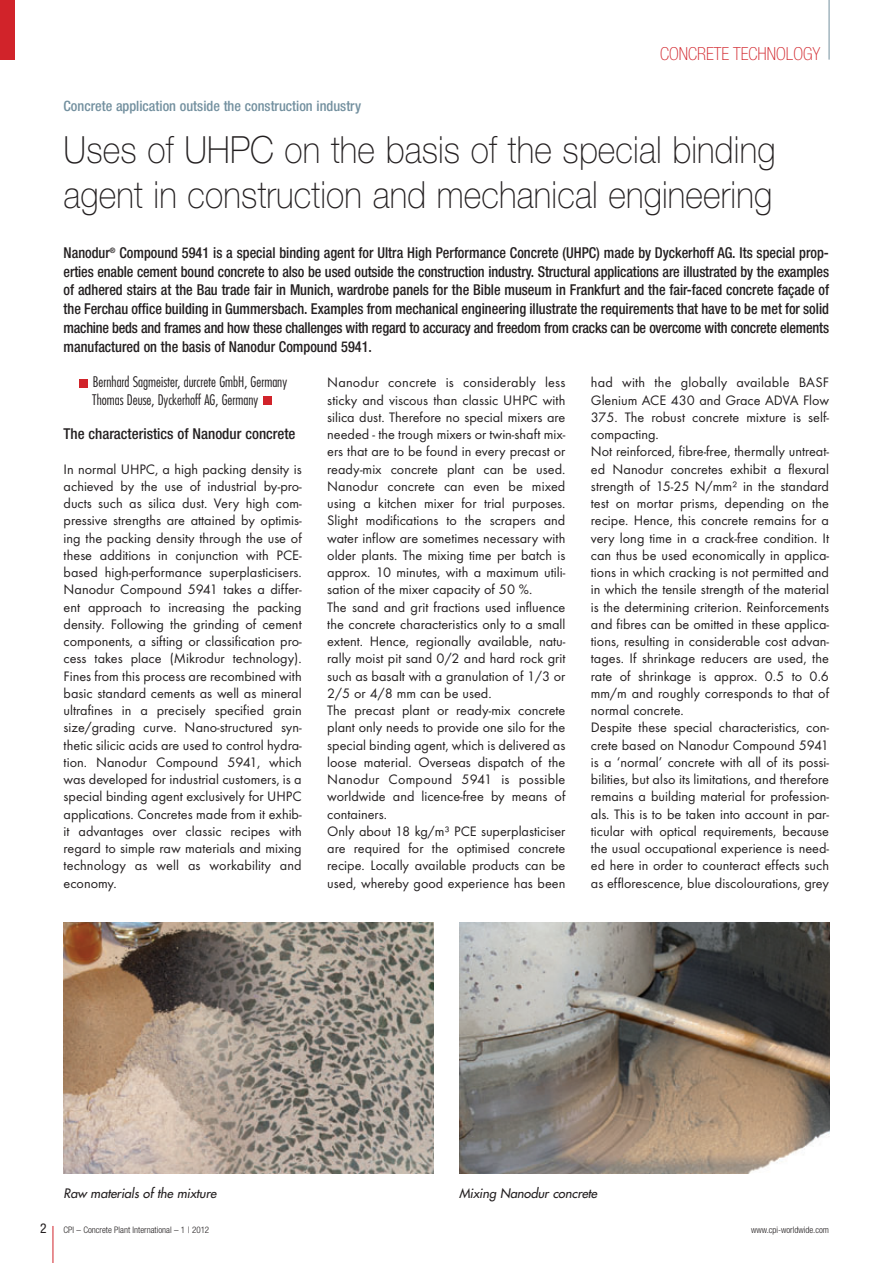
<style>
.page{position:relative;width:893px;height:1263px;background:#fff}
.page>*{position:absolute;margin:0;border:0;box-sizing:border-box;transform-origin:0 0}
.t1{font:100 37.5px/45px "Helvetica Neue";letter-spacing:.005em;color:#231f20;scale:.9 1}
.t2{font:100 condensed 18px "Helvetica Neue";color:#d1232a}
.t3{font:500 condensed 15px/18.8px "Helvetica Neue";color:#231f20;text-align:justify;scale:.95 1}
.t4{font:500 condensed 15px "Helvetica Neue";color:#231f20}
.t5{font:14.25px/17.2px "Futura T";color:#231f20}
.t6{font:300 condensed 14.25px/17.2px "Futura";color:#231f20}
.t7{font:500 condensed 14.25px "Helvetica Neue";color:#73909f}
.t8{font:condensed 13.5px "Helvetica Neue";color:#231f20}
.t9{font:italic 12.75px "Futura";color:#231f20}
.t10{font:300 condensed 9px "Helvetica Neue";color:#231f20}
</style>
<div class="page">
<img style="left:64px;top:922px;width:369px;height:251px">
<img style="left:459px;top:922px;width:370px;height:251px">
<hr style="left:53px;top:1226px;width:1px;height:37px;background:#d1232a">
<hr style="left:829px;top:0;width:1px;height:60px;background:#73909f">
<div style="left:0;top:0;width:15px;height:60px;background:#d1232a"></div>
<div style="left:263px;top:396px;width:8px;height:9px;background:#d1232a"></div>
<div style="left:80px;top:379px;width:8px;height:8px;background:#d1232a"></div>
<p class="t7" style="left:64px;top:101px;width:299px">Concrete application outside the construction industry</p>
<p class="t2" style="left:660px;top:47px;width:162px">CONCRETE TECHNOLOGY</p>
<h1 class="t1" style="left:64px;top:130px;width:792px">Uses of UHPC on the basis of the special binding agent in construction and mechanical engineering</h1>
<p class="t3" style="left:64px;top:245px;width:807px">Nanodur<sup>®</sup> Compound 5941 is a special binding agent for Ultra High Performance Concrete (UHPC) made by Dyckerhoff AG. Its special prop&shy;erties enable cement bound concrete to also be used outside the construction industry. Structural applications are illustrated by the examples of adhered stairs at the Bau trade fair in Munich, wardrobe panels for the Bible museum in Frankfurt and the fair-faced concrete façade of the Ferchau office building in Gummersbach. Examples from mechanical engineering illustrate the requirements that have to be met for solid machine beds and frames and how these challenges with regard to accuracy and freedom from cracks can be overcome with concrete elements manufactured on the basis of Nanodur Compound 5941.</p>
<p class="t6" style="left:92px;top:374px;width:196px">Bernhard Sagmeister, durcrete GmbH, Germany<br>Thomas Deuse, Dyckerhoff AG, Germany</p>
<p class="t4" style="left:64px;top:428px;width:233px">The characteristics of Nanodur concrete</p>
<p class="t5" style="left:64px;top:461px;width:240px;text-align:justify">In normal UHPC, a high packing density is achieved by the use of industrial by-pro - ducts such as silica dust. Very high com&shy;pressive strengths are attained by optimis&shy;ing the packing density through the use of these additions in conjunction with PCE&shy;based high-performance superplasticisers.<br>Nanodur Compound 5941 takes a differ&shy;ent approach to increasing the packing density. Following the grinding of cement com ponents, a sifting or classification pro - cess takes place (Mikrodur technology).<br>Fines from this process are recombined with basic standard cements as well as mineral ultrafines in a precisely specified grain size/ grading curve. Nano-structured syn&shy;thetic silicic acids are used to control hydra&shy;tion. Nanodur Compound 5941, which was developed for industrial customers, is a special binding agent exclusively for UHPC applications. Concretes made from it exhib&shy;it advantages over classic recipes with regard to simple raw materials and mixing technology as well as workability and economy.</p>
<p class="t5" style="left:327px;top:375px;width:240px">Nanodur concrete is considerably less sticky and viscous than classic UHPC with silica dust. Therefore no special mixers are needed - the trough mixers or twin-shaft mix&shy;ers that are to be found in every precast or ready-mix concrete plant can be used.<br>Nano dur concrete can even be mixed using a kitchen mixer for trial purposes.<br>Slight modifications to the scrapers and water inflow are sometimes necessary with older plants. The mixing time per batch is approx. 10 minutes, with a maximum utili&shy;sation of the mixer capacity of 50 %.<br>The sand and grit fractions used influence the concrete characteristics only to a small extent. Hence, regionally available, natu&shy;rally moist pit sand 0/2 and hard rock grit such as basalt with a granulation of 1/3 or 2/5 or 4/8 mm can be used.<br>The precast plant or ready-mix concrete plant only needs to provide one silo for the special binding agent, which is delivered as loose material. Overseas dispatch of the Nanodur Compound 5941 is possible world wide and licence-free by means of containers.<br>Only about 18 kg/m³ PCE superplasticiser are required for the optimised concrete recipe. Locally available products can be used, whereby good experience has been</p>
<p class="t5" style="left:591px;top:375px;width:240px">had with the globally available BASF Glenium ACE 430 and Grace ADVA Flow 375. The robust concrete mixture is self&shy;compacting.<br>Not reinforced, fibre-free, thermally untreat&shy;ed Nanodur concretes exhibit a flexural strength of 15-25 N/mm² in the standard test on mortar prisms, depending on the recipe. Hence, this concrete remains for a very long time in a crack-free condition. It can thus be used economically in applica&shy;tions in which cracking is not permitted and in which the tensile strength of the material is the determining criterion. Reinforcements and fibres can be omitted in these applica&shy;tions, resulting in considerable cost advan&shy;tages. If shrinkage reducers are used, the rate of shrinkage is approx. 0.5 to 0.6 mm/m and roughly corresponds to that of normal concrete.<br>Despite these special characteristics, con&shy;crete based on Nanodur Compound 5941 is a ‘normal’ concrete with all of its possi&shy;bilities, but also its limitations, and therefore remains a building material for profession&shy;als. This is to be taken into account in par&shy;ticular with optical requirements, because the usual occupational experience is need&shy;ed here in order to counteract effects such as efflorescence, blue discolourations, grey</p>
<p class="t9" style="left:64px;top:1187px;width:157px">Raw materials of the mixture</p>
<p class="t9" style="left:459px;top:1187px;width:142px">Mixing Nanodur concrete</p>
<p class="t8" style="left:40px;top:1223px;width:8px">2</p>
<p class="t10" style="left:64px;top:1226px;width:147px">CPI – Concrete Plant International – 1 | 2012</p>
<p class="t10" style="left:751px;top:1226px;width:79px">www.cpi-worldwide.com</p>
</div>
